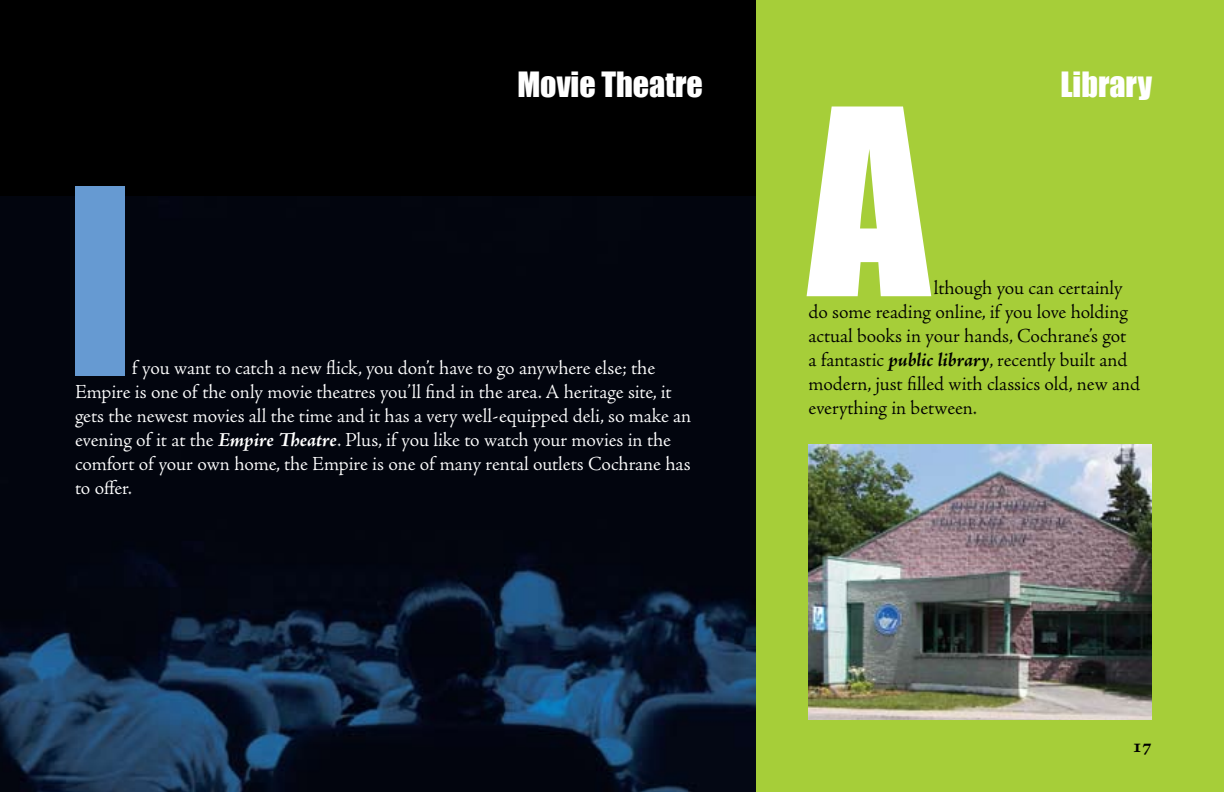
<style>
.page{position:relative;width:1224px;height:792px;background:#fff}
.page>*{position:absolute;margin:0;border:0;box-sizing:border-box;transform-origin:0 0}
.t1{font:240px "Impact";color:#fff}
.t2{font:240px "Impact";color:#669ad2}
.t3{font:32px "Impact";color:#fff}
.t4{font:300 20px/24px "Adobe Jenson Pro";letter-spacing:-.005em;color:#fff}
.t5{font:300 20px/24px "Adobe Jenson Pro";color:#000}
.t6{font:700 20px "Adobe Jenson Pro";color:#000}
.s1{font-weight:700;font-style:italic}
</style>
<div class="page">
<div style="left:0;top:0;width:784px;height:792px;background:#000"></div>
<img style="left:0;top:196px;width:756px;height:596px">
<div style="left:756px;top:0;width:468px;height:792px;background:#a6ce39"></div>
<img style="left:808px;top:444px;width:344px;height:276px">
<h2 class="t3" style="left:517px;top:60px;width:187px">Movie Theatre</h2>
<h2 class="t3" style="left:1060px;top:60px;width:93px">Library</h2>
<h1 class="t2" style="left:66px;top:96px;width:71px">I</h1>
<p class="t4" style="left:75px;top:356px;width:618px;text-indent:57px">f you want to catch a new flick, you don’t have to go anywhere else; the Empire is one of the only movie theatres you’ll find in the area. A heritage site, it gets the newest movies all the time and it has a very well-equipped deli, so make an evening of it at the <span class="s1">Empire Theatre</span>. Plus, if you like to watch your movies in the comfort of your own home, the Empire is one of many rental outlets Cochrane has to offer.</p>
<h1 class="t1" style="left:808px;top:16px;width:123px">A</h1>
<p class="t5" style="left:808px;top:276px;width:333px;text-indent:125px">lthough you can certainly do some reading online, if you love holding actual books in your hands, Cochrane’s got<br>a fantastic <span class="s1">public library</span>, recently built and modern, just filled with classics old, new and everything in between.</p>
<p class="t6" style="left:1132px;top:735px;width:21px">17</p>
</div>
